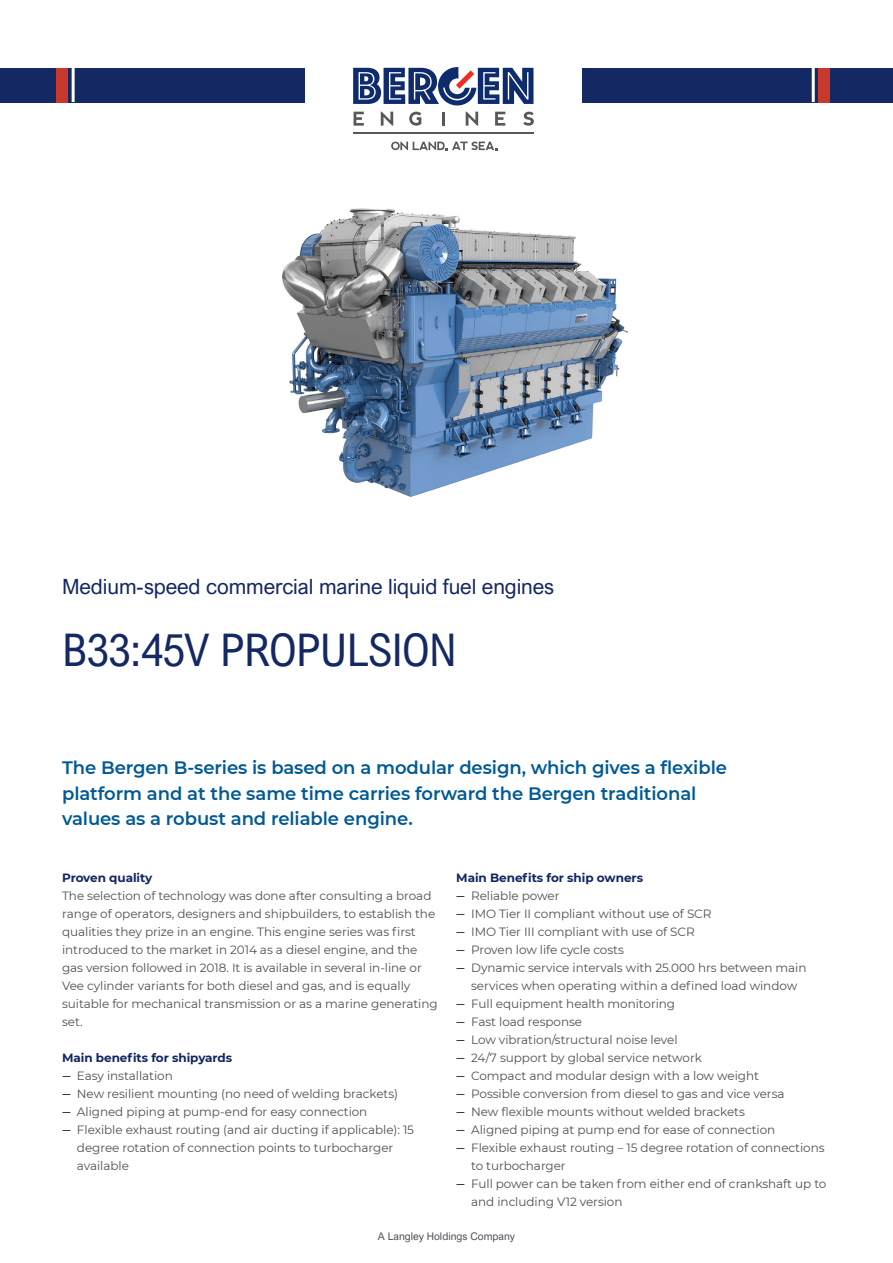
<style>
.page{position:relative;width:893px;height:1263px;background:#fff}
.page>*{position:absolute;margin:0;border:0;box-sizing:border-box;transform-origin:0 0}
.Headline_ULC_VS_LA_B{font:45px "Arial Nova Cond";letter-spacing:-.015em;color:#142863}
.Subheadline_REG_LA_W{font:21px "Arial Nova";letter-spacing:-.005em;color:#142863}
.Subheadline_REG_LA_W-2{font:600 18px/25.5px "Montserrat";letter-spacing:-.005em;color:#005995}
.Copy_REG_LA_Grey4_8{font:12px/18px "Montserrat";letter-spacing:-.005em;color:#4d5152}
.Copy_SUB_MED_LA_Blue{font:700 12px "Montserrat";letter-spacing:-.005em;color:#142662}
.t1{font:10.5px "Arial Nova";color:#4d515a}
.s1{font-family:"RR Pioneer";color:#231f20}
</style>
<div class="page">
<svg style="left:354px;top:112px;width:10px;height:14px"></svg>
<svg style="left:381px;top:112px;width:12px;height:14px"></svg>
<svg style="left:409px;top:112px;width:12px;height:14px"></svg>
<hr style="left:442px;top:112px;width:3px;height:14px;background:#57585a">
<svg style="left:466px;top:112px;width:12px;height:14px"></svg>
<svg style="left:495px;top:112px;width:10px;height:14px"></svg>
<svg style="left:523px;top:112px;width:11px;height:14px"></svg>
<hr style="left:354px;top:132px;width:180px;height:2px;background:#57585a">
<svg style="left:353px;top:67px;width:180px;height:39px"></svg>
<svg style="left:391px;top:142px;width:106px;height:8px"></svg>
<div style="left:0;top:68px;width:305px;height:34px;background:#142863"></div>
<div style="left:57px;top:68px;width:11px;height:34px;background:#c8392c"></div>
<div style="left:582px;top:68px;width:311px;height:34px;background:#142863"></div>
<div style="left:819px;top:68px;width:11px;height:34px;background:#c8392c"></div>
<hr style="left:72px;top:68px;width:3px;height:34px;background:#fff">
<hr style="left:812px;top:68px;width:3px;height:34px;background:#fff">
<img style="left:282px;top:209px;width:346px;height:287px">
<p class="Subheadline_REG_LA_W" style="left:62px;top:575px;width:494px">Medium-speed commercial marine liquid fuel engines</p>
<p class="Headline_ULC_VS_LA_B" style="left:62px;top:622px;width:396px">B33:45V PROPULSION</p>
<p class="Subheadline_REG_LA_W-2" style="left:62px;top:754px;width:666px">The Bergen B-series is based on a modular design, which gives a flexible platform and at the same time carries forward the Bergen traditional values as a robust and reliable engine.</p>
<p class="Copy_SUB_MED_LA_Blue" style="left:456px;top:869px;width:188px">Main Benefits for ship owners</p>
<p class="Copy_REG_LA_Grey4_8" style="left:456px;top:886px;width:105px"><span class="s1">—</span> Reliable power</p>
<p class="Copy_REG_LA_Grey4_8" style="left:456px;top:904px;width:257px"><span class="s1">—</span> IMO Tier II compliant without use of SCR</p>
<p class="Copy_REG_LA_Grey4_8" style="left:456px;top:922px;width:240px"><span class="s1">—</span> IMO Tier III compliant with use of SCR</p>
<p class="Copy_REG_LA_Grey4_8" style="left:456px;top:940px;width:169px"><span class="s1">—</span> Proven low life cycle costs</p>
<p class="Copy_REG_LA_Grey4_8" style="left:456px;top:958px;width:352px;text-align:center"><span class="s1">—</span> Dynamic service intervals with 25.000 hrs between main services when operating within a defined load window</p>
<p class="Copy_REG_LA_Grey4_8" style="left:456px;top:994px;width:220px"><span class="s1">—</span> Full equipment health monitoring</p>
<p class="Copy_REG_LA_Grey4_8" style="left:456px;top:1012px;width:127px"><span class="s1">—</span> Fast load response</p>
<p class="Copy_REG_LA_Grey4_8" style="left:456px;top:1030px;width:223px"><span class="s1">—</span> Low vibration/structural noise level</p>
<p class="Copy_REG_LA_Grey4_8" style="left:456px;top:1048px;width:247px"><span class="s1">—</span> 24/7 support by global service network</p>
<p class="Copy_REG_LA_Grey4_8" style="left:456px;top:1066px;width:304px"><span class="s1">—</span> Compact and modular design with a low weight</p>
<p class="Copy_REG_LA_Grey4_8" style="left:456px;top:1084px;width:330px"><span class="s1">—</span> Possible conversion from diesel to gas and vice versa</p>
<p class="Copy_REG_LA_Grey4_8" style="left:456px;top:1102px;width:290px"><span class="s1">—</span> New flexible mounts without welded brackets</p>
<p class="Copy_REG_LA_Grey4_8" style="left:456px;top:1120px;width:321px"><span class="s1">—</span> Aligned piping at pump end for ease of connection</p>
<p class="Copy_REG_LA_Grey4_8" style="left:471px;top:1138px;width:355px;text-indent:-15px"><span class="s1">—</span> Flexible exhaust routing – 15 degree rotation of connections to turbocharger</p>
<p class="Copy_REG_LA_Grey4_8" style="left:471px;top:1174px;width:357px;text-indent:-15px"><span class="s1">—</span> Full power can be taken from either end of crankshaft up to and including V12 version</p>
<p class="t1" style="left:378px;top:1230px;width:139px">A Langley Holdings Company</p>
<p class="Copy_SUB_MED_LA_Blue" style="left:62px;top:869px;width:92px">Proven quality</p>
<p class="Copy_REG_LA_Grey4_8" style="left:62px;top:886px;width:377px">The selection of technology was done after consulting a broad range of operators, designers and shipbuilders, to establish the qualities they prize in an engine. This engine series was first introduced to the market in 2014 as a diesel engine, and the gas version followed in 2018. It is available in several in-line or Vee cylinder variants for both diesel and gas, and is equally suitable for mechanical transmission or as a marine generating set.</p>
<p class="Copy_SUB_MED_LA_Blue" style="left:62px;top:1049px;width:172px">Main benefits for shipyards</p>
<p class="Copy_REG_LA_Grey4_8" style="left:62px;top:1066px;width:112px"><span class="s1">—</span> Easy installation</p>
<p class="Copy_REG_LA_Grey4_8" style="left:62px;top:1084px;width:338px"><span class="s1">—</span> New resilient mounting (no need of welding brackets)</p>
<p class="Copy_REG_LA_Grey4_8" style="left:62px;top:1102px;width:307px"><span class="s1">—</span> Aligned piping at pump-end for easy connection</p>
<p class="Copy_REG_LA_Grey4_8" style="left:77px;top:1120px;width:339px;text-indent:-15px"><span class="s1">—</span> Flexible exhaust routing (and air ducting if applicable): 15 degree rotation of connection points to turbocharger available</p>
</div>
